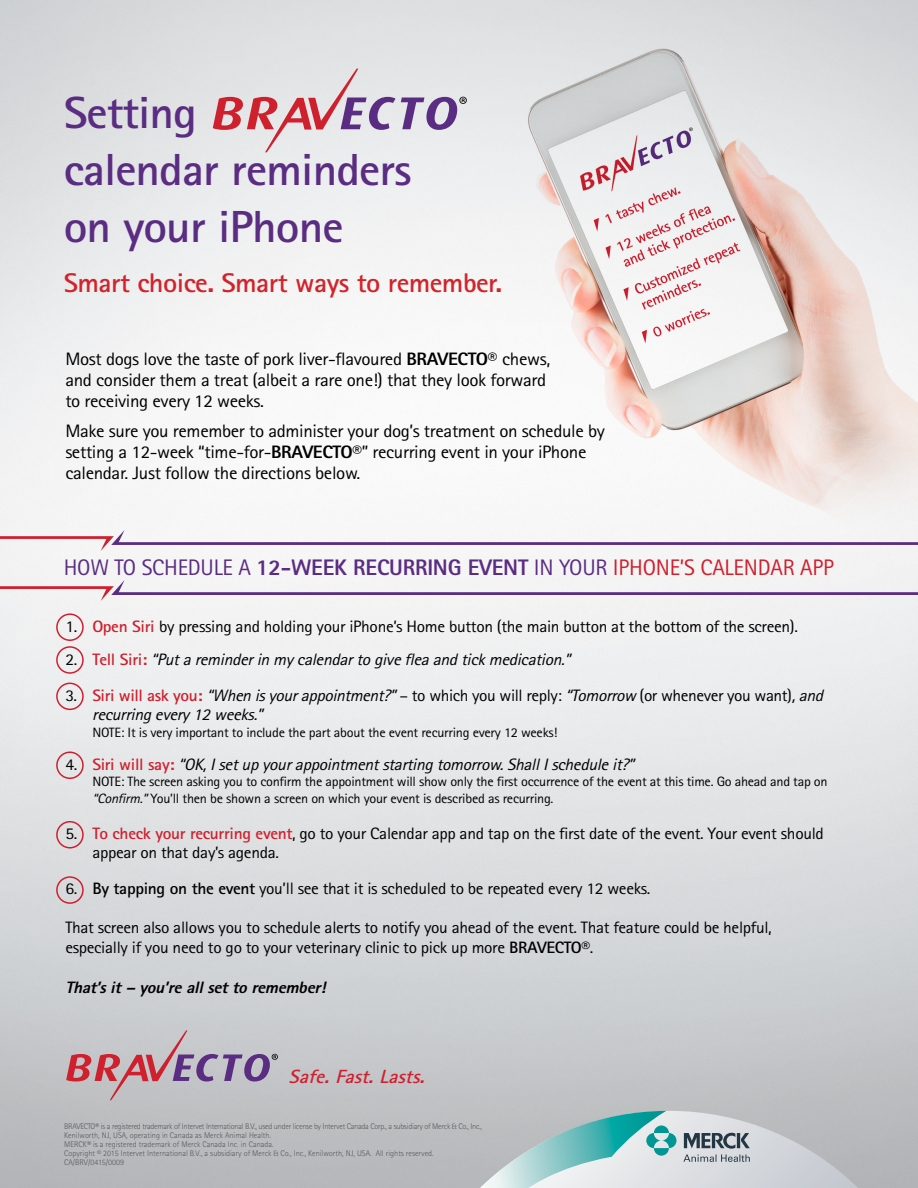
<style>
.page{position:relative;width:918px;height:1188px;background:#fff}
.page>*{position:absolute;margin:0;border:0;box-sizing:border-box;transform-origin:0 0}
.t1{font:700 45px/57px "Rotis Sans Serif";letter-spacing:-.02em;color:#5b2d82;scale:1.06 1}
.t2{font:700 27px "Rotis Sans Serif";letter-spacing:-.02em;color:#d2232a;scale:1.06 1}
.t3{font:800 22.5px "Rotis Sans Serif";letter-spacing:-.01em;color:#5b2d82}
.t4{font:italic 700 19.2px "Rotis Sans Serif";color:#cf202e;scale:1.06 1}
.t5{font:18px/21px "Rotis Sans Serif";letter-spacing:-.02em;color:#000;scale:1.06 1}
.t6{font:16.5px/19.5px "Rotis Sans Serif";letter-spacing:-.02em;color:#000;scale:1.06 1}
.t7{font:italic 16.5px/19.5px "Rotis Sans Serif";color:#000;scale:1.06 1}
.t8{font:italic 800 16.5px "Rotis Sans Serif";color:#000;scale:1.06 1}
.t9{font:13.5px/16.5px "Rotis Sans Serif";letter-spacing:-.02em;color:#000;scale:1.06 1}
.t10{font:300 8.25px/9px "Rotis Sans Serif";color:#58595b}
.s1{font-weight:800}
.s2{font-weight:400}
.s3{font-weight:400;color:#cf202e}
.s4{font-weight:700;color:#cf202e}
.s5{font-style:italic}
.s6{font-style:normal}
.s7{font-weight:700;font-style:normal;color:#cf202e}
.s8{font-weight:700}
</style>
<div class="page">
<img style="left:0;top:0;width:918px;height:1188px">
<svg style="left:480px;top:1111px;width:378px;height:77px;background:#b6c8cb"></svg>
<svg style="left:213px;top:69px;width:254px;height:83px;background:#d8c4ce"></svg>
<svg style="left:0;top:530px;width:918px;height:21px"></svg>
<svg style="left:0;top:580px;width:918px;height:21px"></svg>
<div style="left:56px;top:613px;width:28px;height:28px;border:2px solid #cf202e;border-radius:50%"></div>
<div style="left:56px;top:646px;width:28px;height:28px;border:2px solid #cf202e;border-radius:50%"></div>
<div style="left:56px;top:683px;width:28px;height:27px;border:2px solid #cf202e;border-radius:50%"></div>
<div style="left:56px;top:751px;width:28px;height:28px;border:2px solid #cf202e;border-radius:50%"></div>
<div style="left:56px;top:821px;width:28px;height:28px;border:2px solid #cf202e;border-radius:50%"></div>
<div style="left:56px;top:876px;width:28px;height:28px;border:2px solid #cf202e;border-radius:50%"></div>
<svg style="left:66px;top:1030px;width:212px;height:70px;background:#bda9b4"></svg>
<h1 class="t1" style="left:64px;top:84px;width:330px">Setting<br>calendar reminders on your iPhone</h1>
<h2 class="t2" style="left:64px;top:266px;width:415px">Smart choice. Smart ways to remember.</h2>
<p class="t5" style="left:65px;top:348px;width:459px">Most dogs love the taste of pork liver-flavoured <span class="s1">BRAVECTO®</span> chews, and consider them a treat (albeit a rare one!) that they look forward to receiving every 12 weeks.</p>
<p class="t5" style="left:65px;top:420px;width:511px">Make sure you remember to administer your dog’s treatment on schedule by setting a 12-week “time-for-<span class="s1">BRAVECTO®</span>” recurring event in your iPhone calendar. Just follow the directions below.</p>
<h3 class="t3" style="left:64px;top:553px;width:772px"><span class="s2">HOW TO SCHEDULE A</span> 12-WEEK RECURRING EVENT <span class="s2">IN YOUR</span> <span class="s3">i PHONE’S CALENDAR APP</span></h3>
<p class="t6" style="left:65px;top:610px;width:693px;line-height:33px">1. <span class="s4">Open Siri</span> by pressing and holding your iPhone’s Home button (the main button at the bottom of the screen).<br>2 . <span class="s4">Te l l S i r i :</span> <span class="s5">“Putareminderin mycalendartogivefleaandtickmedication.”</span></p>
<p class="t7" style="left:92px;top:685px;width:695px;text-indent:-27px"><span class="s6">3.</span> <span class="s7">Siri will ask you:</span> “Whenisyourappointment?”<span class="s6">– to which you will reply:</span> “Tomorrow <span class="s6">(or whenever you want)</span>,and recurringevery12 weeks.”</p>
<p class="t9" style="left:92px;top:724px;width:440px">NOTE: It is very important to include the part about the event recurring every 12 weeks!</p>
<p class="t7" style="left:65px;top:754px;width:542px"><span class="s6">4 .</span> <span class="s7">S i r i w i l l s a y :</span> “OK,Isetupyourappointmentstartingtomorrow.ShallIscheduleit?”</p>
<p class="t9" style="left:92px;top:773px;width:695px">NOTE: The screen asking you to confirm the appointment will show only the first occurrence of the event at this time. Go ahead and tap on <span class="s5">“Confirm.”</span>You’ll then be shown a screen on which your event is described as recurring.</p>
<p class="t6" style="left:92px;top:823px;width:692px;text-indent:-27px">5. <span class="s4">To check your recurring event</span>, go to your Calendar app and tap on the first date of the event. Your event should appear on that day’s agenda.</p>
<p class="t6" style="left:65px;top:879px;width:554px">6. <span class="s8">By tapping on the event</span> you’ll see that it is scheduled to be repeated every 12 weeks.</p>
<p class="t6" style="left:65px;top:918px;width:668px">That screen also allows you to schedule alerts to notify you ahead of the event. That feature could be helpful, especially if you need to go to your veterinary clinic to pick up more <span class="s8">BRAVECTO®</span>.</p>
<p class="t8" style="left:65px;top:977px;width:251px">That’sit– you’reallsettoremember!</p>
<p class="t4" style="left:289px;top:1064px;width:135px">Safe.Fast.Lasts.</p>
<p class="t10" style="left:64px;top:1122px;width:419px">BRAVECTO® is a registered trademark of Intervet International B.V., used under license by Intervet Canada Corp., a subsidiary of Merck &amp; Co., Inc., Kenilworth, NJ, USA, operating in Canada as Merck Animal Health.<br>MERCK® is a registered trademark of Merck Canada Inc. in Canada.<br>Copyright © 2015 Intervet International B.V., a subsidiary of Merck &amp; Co., Inc., Kenilworth, NJ, USA. All rights reserved.<br>CA/BRV/0415/0009</p>
</div>
